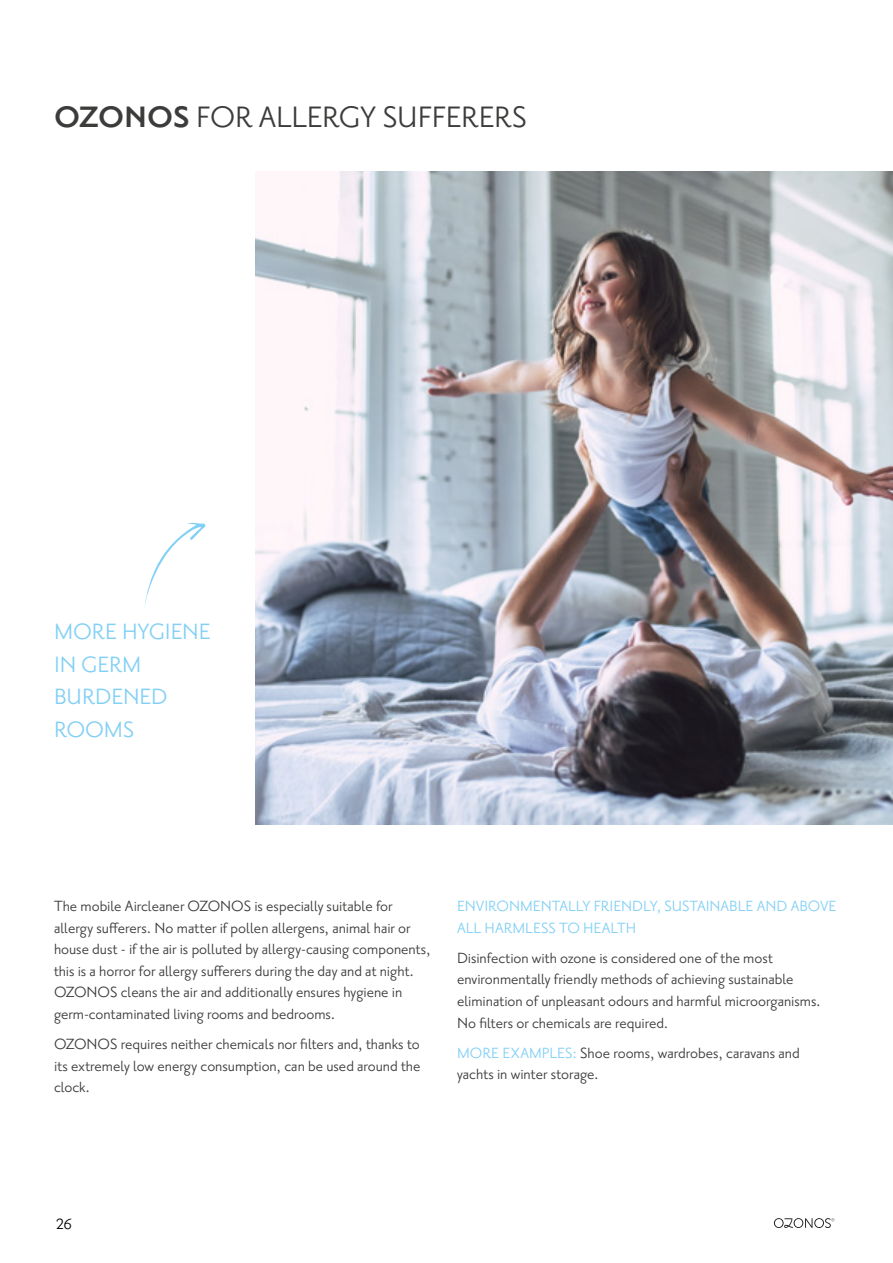
<style>
.page{position:relative;width:893px;height:1263px;background:#fff}
.page>*{position:absolute;margin:0;border:0;box-sizing:border-box;transform-origin:0 0}
.t1{font:36px "Priori Sans OT";letter-spacing:-.01em;color:#3c3c3b}
.t2{font:27px/32.4px "Priori Sans OT";color:#83d0f5}
.Fliesstext{font:18px/21.6px "Priori Sans OT";color:#3c3c3b}
.t3{font:18px/21.6px "Priori Sans OT";color:#83d0f5}
.t4{font:18px "Priori Sans OT";color:#000}
.s1{font-weight:700}
.s2{color:#83d0f5}
</style>
<div class="page">
<svg style="left:774px;top:1218px;width:60px;height:10px"></svg>
<img style="left:256px;top:171px;width:637px;height:654px">
<svg style="left:144px;top:522px;width:62px;height:84px"></svg>
<p class="t1" style="left:54px;top:100px;width:475px"><span class="s1">OZONOS</span> FOR ALLERGY SUFFERERS</p>
<p class="t2" style="left:54px;top:617px;width:158px">MORE HYGIENE<br>IN GERM<br>BURDENED<br>ROOMS</p>
<p class="Fliesstext" style="left:54px;top:896px;width:378px">The mobile Aircleaner OZONOS is especially suitable for allergy sufferers. No matter if pollen allergens, animal hair or house dust - if the air is polluted by allergy-causing components, this is a horror for allergy sufferers during the day and at night.<br>OZONOS cleans the air and additionally ensures hygiene in germ-contaminated living rooms and bedrooms.</p>
<p class="Fliesstext" style="left:54px;top:1034px;width:368px;text-align:justify">OZONOS requires neither chemicals nor filters and, thanks to its extremely low energy consumption, can be used around the clock.</p>
<p class="t3" style="left:457px;top:896px;width:381px">ENVIRONMENTALLY FRIENDLY, SUSTAINABLE AND ABOVE<br>ALL HARMLESS TO HEALTH</p>
<p class="Fliesstext" style="left:457px;top:948px;width:365px">Disinfection with ozone is considered one of the most environmentally friendly methods of achieving sustainable elimination of unpleasant odours and harmful microorganisms.<br>No filters or chemicals are required.</p>
<p class="Fliesstext" style="left:457px;top:1043px;width:344px"><span class="s2">MORE EXAMPLES:</span> Shoe rooms, wardrobes, caravans and yachts in winter storage.</p>
<p class="t4" style="left:56px;top:1215px;width:18px">26</p>
</div>
